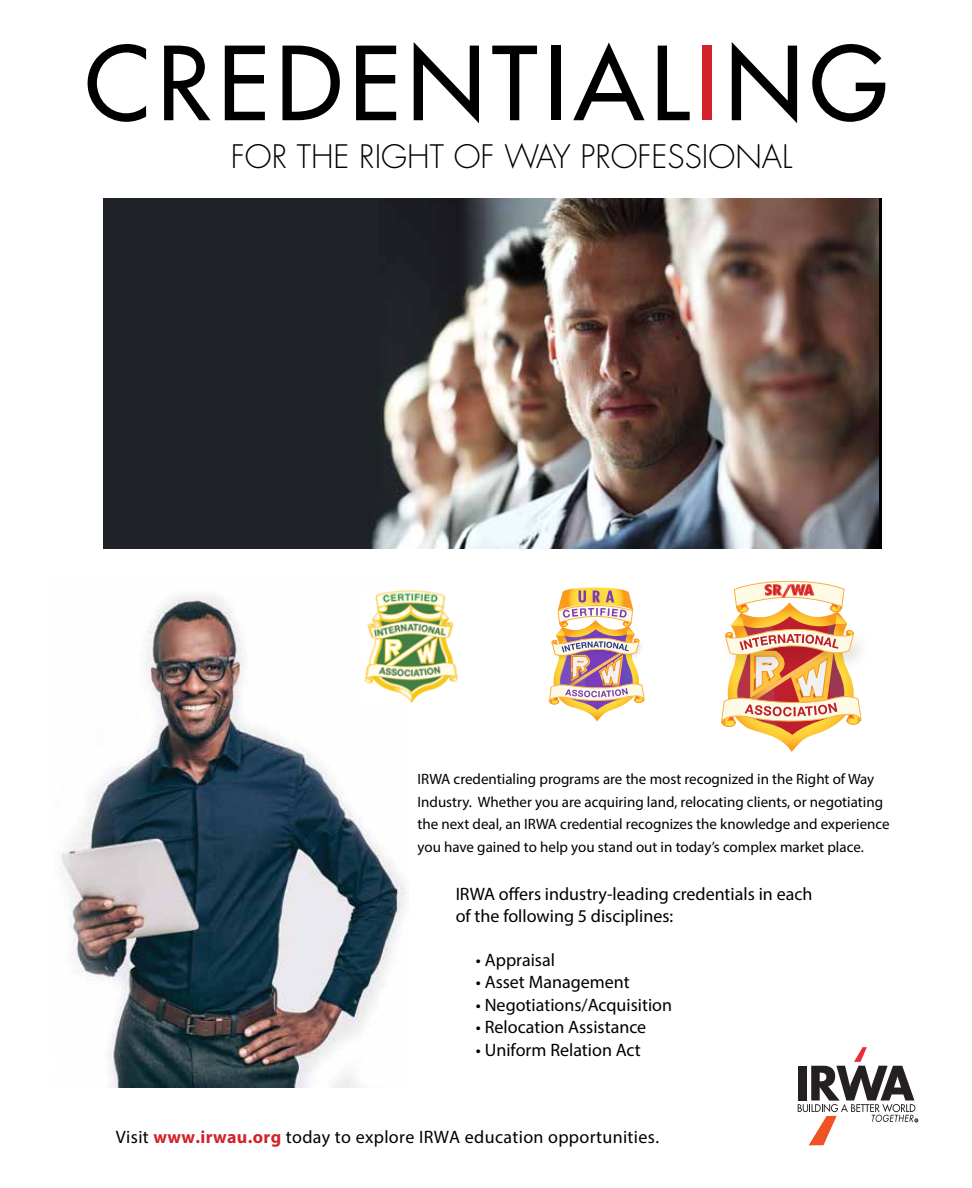
<style>
.page{position:relative;width:972px;height:1188px;background:#fff}
.page>*{position:absolute;margin:0;border:0;box-sizing:border-box;transform-origin:0 0}
.t1{font:99px "Futura";letter-spacing:.07em;color:#000}
.t2{font:300 31.5px "Futura";color:#000}
.t3{font:18px/21.6px "Myriad Pro";color:#000}
.t4{font:18px "Myriad Pro";letter-spacing:.02em;color:#000}
.t5{font:15px/22.5px "Myriad Pro";color:#000}
.t6{font:700 condensed 13.5px "Futura";color:#be1e2d;scale:1.35 1}
.s1{color:#d2232a}
.s2{font-size:12.15px}
.s3{font-weight:700;color:#d2232a}
</style>
<div class="page">
<img style="left:103px;top:198px;width:776px;height:350px">
<svg style="left:798px;top:1047px;width:120px;height:98px"></svg>
<svg style="left:721px;top:580px;width:141px;height:172px"></svg>
<svg style="left:548px;top:588px;width:97px;height:133px"></svg>
<img style="left:61px;top:595px;width:344px;height:492px">
<img style="left:361px;top:590px;width:97px;height:113px">
<h1 class="t1" style="left:85px;top:22px;width:804px">CREDENTIAL<span class="s1">I</span>NG</h1>
<h2 class="t2" style="left:231px;top:137px;width:563px">FOR THE RIGHT OF WAY PROFESSIONAL</h2>
<p class="t6" style="left:764px;top:581px;width:38px">SR<span class="s2">/</span>WA</p>
<p class="t5" style="left:418px;top:768px;width:474px">IRWA credentialing programs are the most recognized in the Right of Way Industry. Whether you are acquiring land, relocating clients, or negotiating the next deal, an IRWA credential recognizes the knowledge and experience you have gained to help you stand out in today’s complex market place.</p>
<p class="t3" style="left:456px;top:883px;width:358px">IRWA offers industry-leading credentials in each of the following 5 disciplines:</p>
<p class="t3" style="left:476px;top:949px;width:81px">• Appraisal</p>
<p class="t3" style="left:476px;top:971px;width:155px">• Asset Management</p>
<p class="t3" style="left:476px;top:994px;width:198px">• Negotiations/Acquisition</p>
<p class="t3" style="left:476px;top:1016px;width:172px">• Relocation Assistance</p>
<p class="t3" style="left:476px;top:1039px;width:166px">• Uniform Relation Act</p>
<p class="t4" style="left:116px;top:1126px;width:545px">Visit <span class="s3">www.irwau.org</span> today to explore IRWA education opportunities.</p>
</div>
